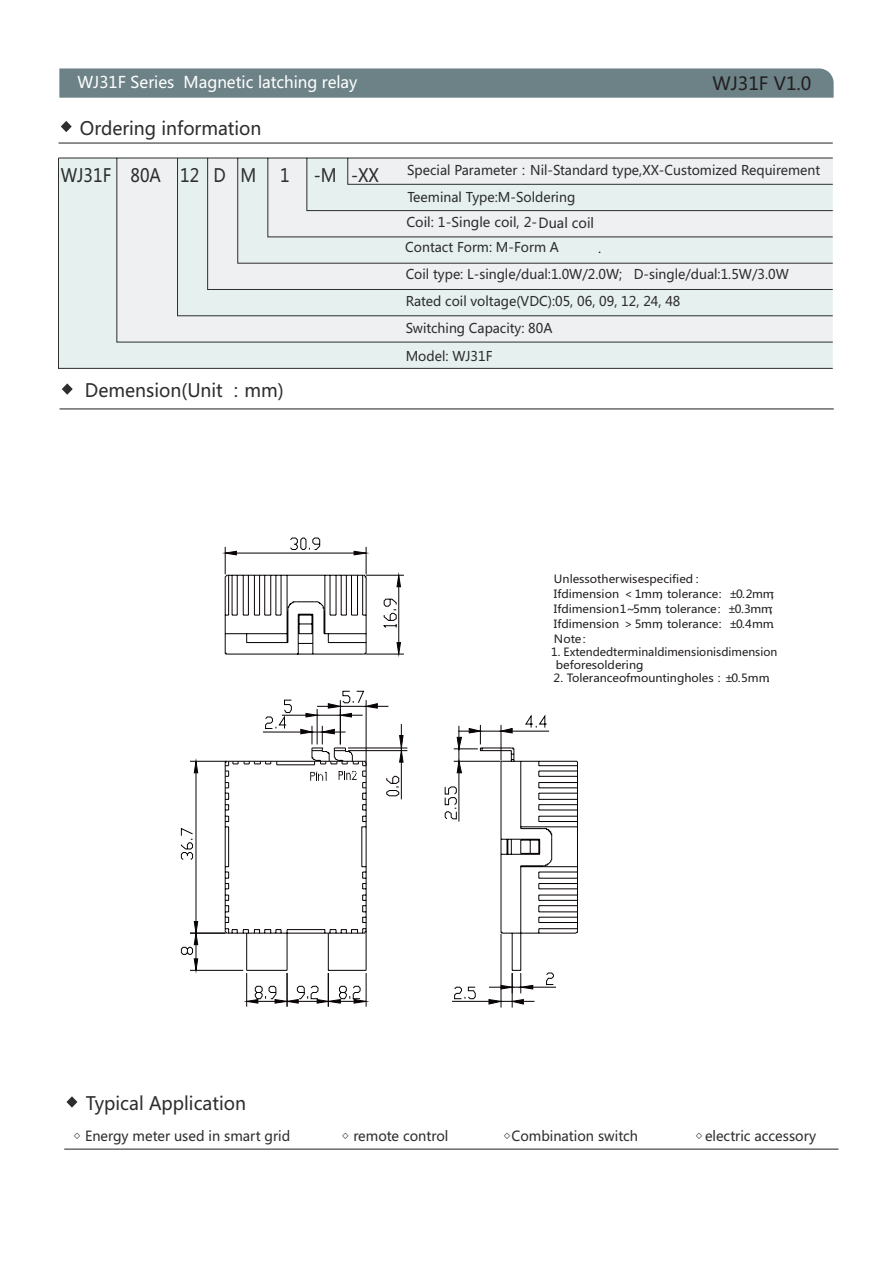
<style>
.page{position:relative;width:893px;height:1263px;background:#fff}
.page>*{position:absolute;margin:0;border:0;box-sizing:border-box;transform-origin:0 0}
.t1{font:18.3px "Microsoft Ya Hei";color:#2c2d2d}
.t2{font:18.3px "Microsoft Ya Hei";color:#2c2d2d;scale:.89 1}
.t3{font:18px "Microsoft Ya Hei";color:#231f20}
.t4{font:16.05px "Microsoft Ya Hei";color:#fff}
.t5{font:13.8px "Microsoft Ya Hei";color:#2c2d2d}
.t6{font:13.35px/26.7px "Microsoft Ya Hei";color:#2c2d2d}
.t7{font:11.1px/15px "Microsoft Ya Hei";color:#231f20}
.s1{font-size:13.8px}
</style>
<div class="page">
<div style="left:59px;top:68px;width:774px;height:30px;background:#6c8287"></div>
<hr style="left:58px;top:143px;width:774px;height:1px;background:#2c2d2d">
<svg style="left:61px;top:121px;width:11px;height:11px"></svg>
<svg style="left:58px;top:158px;width:775px;height:211px"></svg>
<hr style="left:59px;top:408px;width:774px;height:1px;background:#2c2d2d">
<svg style="left:62px;top:383px;width:11px;height:12px"></svg>
<hr style="left:64px;top:1149px;width:774px;height:1px;background:#2c2d2d">
<svg style="left:66px;top:1096px;width:11px;height:12px"></svg>
<svg style="left:181px;top:553px;width:375px;height:455px"></svg>
<svg style="left:223px;top:538px;width:354px;height:395px"></svg>
<p class="t4" style="left:77px;top:75px;width:281px">WJ31F Series Magnetic latching relay</p>
<h1 class="t1" style="left:80px;top:120px;width:183px">Ordering information</h1>
<h1 class="t2" style="left:61px;top:167px;width:221px">WJ31F 80A 12 D M</h1>
<h1 class="t2" style="left:280px;top:167px;width:12px">1</h1>
<h1 class="t2" style="left:314px;top:167px;width:75px">-M -XX</h1>
<h1 class="t1" style="left:85px;top:382px;width:200px">Demension(Unit ：mm)</h1>
<h2 class="t3" style="left:712px;top:76px;width:101px">WJ31F V1.0</h2>
<p class="t6" style="left:407px;top:158px;width:414px">Special Parameter：Nil-Standard type,XX-Customized Requirement<br>Teeminal Type:M-Soldering</p>
<p class="t6" style="left:406px;top:210px;width:189px">Coil: 1-Single coil, 2-<span class="s1">Dual coil</span></p>
<p class="t6" style="left:405px;top:262px;width:384px">Coil type: L-single/dual:1.0W/2.0W; D-single/dual:1.5W/3.0W<br>Rated coil voltage(VDC):05, 06, 09, 12, 24, 48<br>Switching Capacity: 80A</p>
<p class="t6" style="left:405px;top:344px;width:88px">Model: WJ31F</p>
<p class="t6" style="left:405px;top:235px;width:155px">Contact Form: M-Form A</p>
<p class="t6" style="left:598px;top:236px;width:5px">.</p>
<p class="t7" style="left:554px;top:572px;width:222px">Unlessotherwisespecified：<br>Ifdimension ＜1mm, tolerance： ±0.2mm;<br>Ifdimension1~5mm, tolerance： ±0.3mm;<br>Ifdimension ＞5mm, tolerance： ±0.4mm.<br>Note：</p>
<p class="t7" style="left:556px;top:658px;width:89px">beforesoldering.</p>
<p class="t7" style="left:553px;top:672px;width:217px">2. Toleranceofmountingholes：±0.5mm.</p>
<p class="t7" style="left:551px;top:645px;width:227px">1. Extendedterminaldimensionisdimension</p>
<h1 class="t1" style="left:86px;top:1096px;width:162px">Typical Application</h1>
<p class="t5" style="left:73px;top:1130px;width:219px">◇ Energy meter used in smart grid</p>
<p class="t5" style="left:341px;top:1130px;width:108px">◇ remote control</p>
<p class="t5" style="left:503px;top:1130px;width:136px">◇Combination switch</p>
<p class="t5" style="left:695px;top:1130px;width:123px">◇electric accessory</p>
</div>
